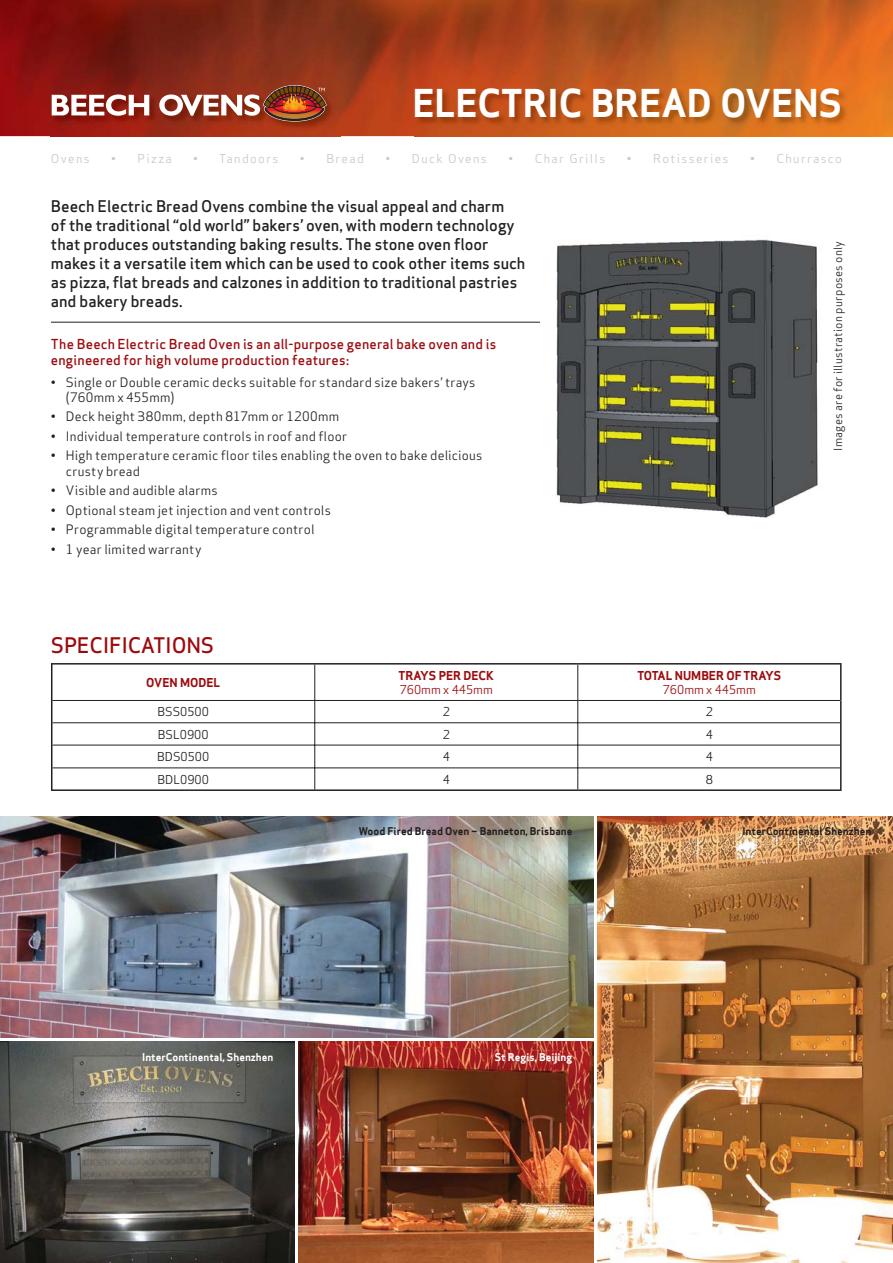
<style>
.page{position:relative;width:893px;height:1263px;background:#fff}
.page>*{position:absolute;margin:0;border:0;box-sizing:border-box;transform-origin:0 0}
.t1{font:37.5px "Apex Sans T Bold";color:#fff}
.t2{font:21px "Apex Sans T Medium";letter-spacing:-.01em;color:#9d0a0e}
.t3{font:15.75px/18.9px "Apex Sans T Medium";color:#231f20}
.t4{font:13.5px/16.2px "Apex Sans T Medium";letter-spacing:.015em;color:#9d0a0e}
.t5{font:12.75px/15.3px "Apex Sans T Book";letter-spacing:.02em;color:#231f20}
.t6{font:12px "Apex Sans T Book";letter-spacing:.115em;color:#c6c8ca}
.t7{font:12px "Apex Sans T Bold";color:#9d0a0e}
.t8{font:12px "Apex Sans T Book";color:#231f20}
.t9{font:12px "Apex Sans T Book";color:#9d0a0e}
.t10{font:11.25px "Apex Sans T Book";letter-spacing:.025em;color:#231f20}
.t11{font:10.5px "Apex Sans T Bold";color:#231f20}
.t12{font:10.5px "Apex Sans T Bold";color:#fff}
</style>
<div class="page">
<img style="left:0;top:0;width:893px;height:136px">
<img style="left:0;top:1042px;width:295px;height:221px">
<img style="left:299px;top:1042px;width:295px;height:221px">
<img style="left:598px;top:816px;width:295px;height:447px">
<img style="left:51px;top:85px;width:290px;height:52px">
<svg style="left:52px;top:95px;width:97px;height:21px"></svg>
<img style="left:159px;top:85px;width:168px;height:38px">
<img style="left:0;top:816px;width:594px;height:222px">
<hr style="left:51px;top:322px;width:489px;height:1px;background:#231f20">
<img style="left:415px;top:88px;width:478px;height:49px">
<img style="left:556px;top:239px;width:262px;height:279px">
<hr style="left:52px;top:700px;width:526px;height:1px;background:#231f20">
<hr style="left:52px;top:722px;width:526px;height:1px;background:#231f20">
<hr style="left:578px;top:722px;width:262px;height:1px;background:#231f20">
<hr style="left:52px;top:745px;width:526px;height:1px;background:#231f20">
<hr style="left:578px;top:745px;width:262px;height:1px;background:#231f20">
<hr style="left:52px;top:768px;width:526px;height:1px;background:#231f20">
<svg style="left:314px;top:701px;width:1px;height:88px"></svg>
<hr style="left:578px;top:768px;width:262px;height:1px;background:#231f20">
<svg style="left:577px;top:701px;width:1px;height:88px"></svg>
<svg style="left:51px;top:700px;width:1px;height:89px"></svg>
<svg style="left:840px;top:700px;width:1px;height:89px"></svg>
<hr style="left:51px;top:789px;width:790px;height:2px;background:#231f20">
<hr style="left:51px;top:663px;width:264px;height:2px;background:#231f20">
<hr style="left:51px;top:665px;width:1px;height:35px;background:#231f20">
<hr style="left:315px;top:663px;width:263px;height:2px;background:#231f20">
<hr style="left:314px;top:665px;width:1px;height:35px;background:#231f20">
<hr style="left:578px;top:663px;width:263px;height:2px;background:#231f20">
<hr style="left:840px;top:665px;width:1px;height:35px;background:#231f20">
<hr style="left:577px;top:665px;width:1px;height:35px;background:#231f20">
<hr style="left:578px;top:700px;width:262px;height:1px;background:#231f20">
<h1 class="t1" style="left:412px;top:86px;width:431px">ELECTRIC BREAD OVENS</h1>
<p class="t6" style="left:51px;top:153px;width:40px">Ovens</p>
<p class="t6" style="left:111px;top:153px;width:62px">• Pizza</p>
<p class="t6" style="left:193px;top:153px;width:87px">• Tandoors</p>
<p class="t6" style="left:300px;top:153px;width:65px">• Bread</p>
<p class="t6" style="left:385px;top:153px;width:103px">• Duck Ovens</p>
<p class="t6" style="left:508px;top:153px;width:98px">• Char Grills</p>
<p class="t6" style="left:627px;top:153px;width:103px">• Rotisseries</p>
<p class="t6" style="left:750px;top:153px;width:93px">• Churrasco</p>
<p class="t3" style="left:51px;top:198px;width:476px">Beech Electric Bread Ovens combine the visual appeal and charm<br>of the traditional “old world” bakers’ oven, with modern technology that produces outstanding baking results. The stone oven floor makes it a versatile item which can be used to cook other items such as pizza, flat breads and calzones in addition to traditional pastries and bakery breads.</p>
<p class="t4" style="left:51px;top:337px;width:447px">The Beech Electric Bread Oven is an all-purpose general bake oven and is engineered for high volume production features:</p>
<p class="t5" style="left:66px;top:375px;width:411px;text-indent:-15px">• Single or Double ceramic decks suitable for standard size bakers’ trays (760mm x 455mm)</p>
<p class="t5" style="left:51px;top:410px;width:290px">• Deck height 380mm, depth 817mm or 1200mm</p>
<p class="t5" style="left:51px;top:430px;width:298px">• Individual temperature controls in roof and floor</p>
<p class="t5" style="left:66px;top:449px;width:418px;text-indent:-15px">• High temperature ceramic floor tiles enabling the oven to bake delicious crusty bread</p>
<p class="t5" style="left:51px;top:484px;width:168px">• Visible and audible alarms</p>
<p class="t5" style="left:51px;top:503px;width:281px">• Optional steam jet injection and vent controls</p>
<p class="t5" style="left:51px;top:523px;width:265px">• Programmable digital temperature control</p>
<p class="t5" style="left:51px;top:543px;width:152px">• 1 year limited warranty</p>
<h2 class="t2" style="left:51px;top:635px;width:165px">SPECIFICATIONS</h2>
<p class="t7" style="left:146px;top:677px;width:76px">OVEN MODEL</p>
<p class="t7" style="left:399px;top:670px;width:97px">TRAYS PER DECK</p>
<p class="t9" style="left:400px;top:684px;width:95px">760mm x 445mm</p>
<p class="t7" style="left:637px;top:670px;width:145px">TOTAL NUMBER OF TRAYS</p>
<p class="t9" style="left:663px;top:684px;width:95px">760mm x 445mm</p>
<p class="t8" style="left:157px;top:706px;width:53px">BSS0500</p>
<p class="t8" style="left:443px;top:706px;width:9px">2</p>
<p class="t8" style="left:706px;top:706px;width:9px">2</p>
<p class="t8" style="left:158px;top:729px;width:52px">BSL0900</p>
<p class="t8" style="left:443px;top:729px;width:9px">2</p>
<p class="t8" style="left:706px;top:729px;width:9px">4</p>
<p class="t8" style="left:157px;top:751px;width:54px">BDS0500</p>
<p class="t8" style="left:443px;top:751px;width:9px">4</p>
<p class="t8" style="left:706px;top:751px;width:9px">4</p>
<p class="t8" style="left:157px;top:774px;width:53px">BDL0900</p>
<p class="t8" style="left:443px;top:774px;width:9px">4</p>
<p class="t8" style="left:706px;top:774px;width:9px">8</p>
<p class="t10" style="left:832px;top:451px;width:211px;rotate:-90deg">Images are for illustration purposes only</p>
<p class="t11" style="left:359px;top:827px;width:215px">Wood Fired Bread Oven – Banneton, Brisbane</p>
<p class="t12" style="left:142px;top:1052px;width:133px">InterContinental, Shenzhen</p>
<p class="t12" style="left:495px;top:1052px;width:79px">St Regis, Beijing</p>
<p class="t11" style="left:742px;top:827px;width:130px">InterContinental Shenzhen</p>
</div>
